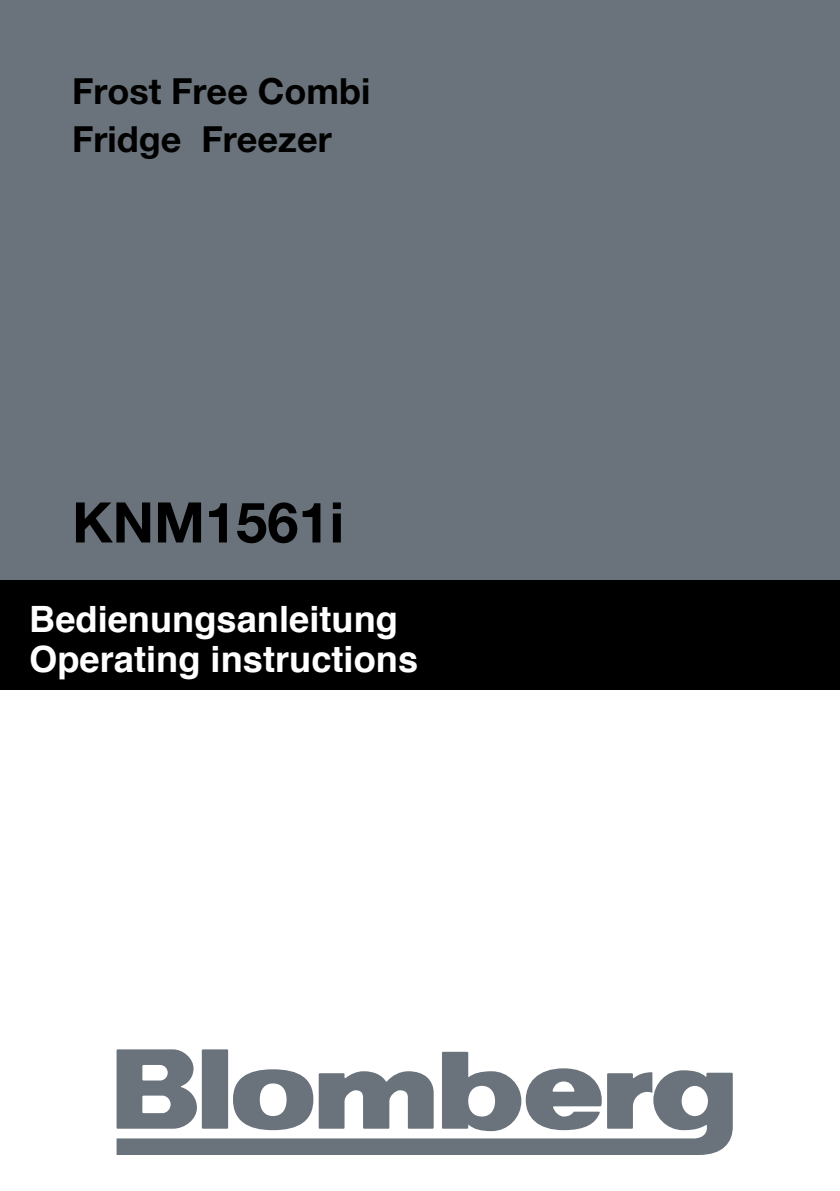
<style>
.page{position:relative;width:840px;height:1191px;background:#fff}
.page>*{position:absolute;margin:0;border:0;box-sizing:border-box;transform-origin:0 0}
.t1{font:700 56px "Helvetica Neue LT Pro";color:#000}
.t2{font:700 36.2px/40.2px "Helvetica";color:#fff}
.t3{font:700 36px/48px "Helvetica Neue LT Pro";color:#000}
</style>
<div class="page">
<div style="left:1px;top:0;width:838px;height:580px;background:#6a737b"></div>
<div style="left:202px;top:1049px;width:26px;height:79px;background:#6a737b"></div>
<svg style="left:116px;top:1049px;width:78px;height:21px;background:#81888f"></svg>
<svg style="left:442px;top:1051px;width:135px;height:19px"></svg>
<svg style="left:116px;top:1070px;width:616px;height:85px;fill:#6a737b"></svg>
<div style="left:1px;top:580px;width:838px;height:109px;background:#000"></div>
<p class="t3" style="left:72px;top:67px;width:300px">Frost Free Combi<br>Fridge Freezer</p>
<h1 class="t1" style="left:72px;top:488px;width:273px">KNM1561i</h1>
<p class="t2" style="left:29px;top:599px;width:390px">Bedienungsanleitung<br>Operating instructions</p>
</div>
